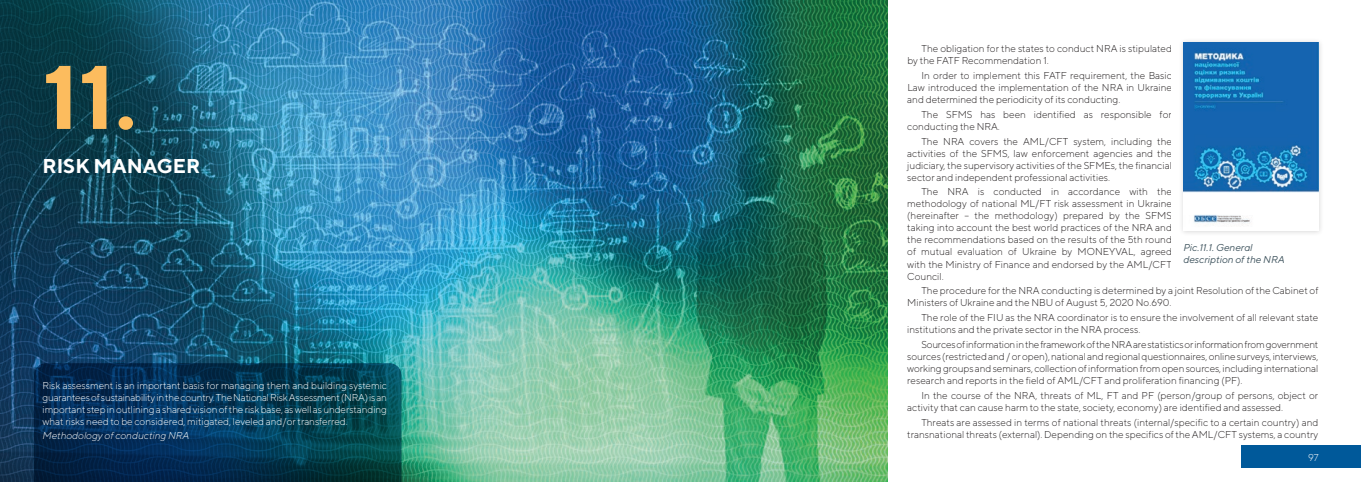
<style>
.page{position:relative;width:1361px;height:482px;background:#fff}
.page>*{position:absolute;margin:0;border:0;box-sizing:border-box;transform-origin:0 0}
.t1{font:700 90px "TT Norms";color:#fcbc5e}
.t2{font:700 20px "TT Norms";color:#fff}
.t3{font:300 10px/12px "TT Norms";color:#231f20}
.t4{font:300 10px/12px "TT Norms";letter-spacing:-.005em;color:#fff;text-align:justify}
.t5{font:italic 10px/12px "TT Norms";color:#3e535d}
.t6{font:italic 300 10px "TT Norms";color:#fff}
</style>
<div class="page">
<img style="left:0;top:0;width:887px;height:482px">
<div style="left:1242px;top:445px;width:119px;height:23px;background:#00599a"></div>
<svg style="left:34px;top:363px;width:367px;height:119px;background:#033553"></svg>
<div style="left:1178px;top:37px;width:145px;height:199px;background:#231f20;opacity:.2"></div>
<img style="left:1183px;top:43px;width:135px;height:188px">
<h1 class="t1" style="left:43px;top:41px;width:96px">11.</h1>
<h2 class="t2" style="left:43px;top:153px;width:159px">RISK MANAGER</h2>
<p class="t4" style="left:43px;top:379px;width:346px">Risk assessment is an important basis for managing them and building systemic guaranteesofsustainabilityinthecountry.TheNationalRiskAssessment(NRA)isan important stepinoutlininga sharedvisionoftheriskbase, aswell asunderstanding what risks need to be considered, mitigated, leveled and/or transferred.</p>
<p class="t6" style="left:43px;top:430px;width:148px">Methodology of conducting NRA</p>
<p class="t3" style="left:907px;top:42px;width:266px;text-indent:14px">The obligation for the states to conduct NRA is stipulated by the FATF Recommendation 1.</p>
<p class="t3" style="left:907px;top:69px;width:266px;text-align:justify;text-indent:14px">In order to implement this FATF requirement, the Basic Law introduced the implementation of the NRA in Ukraine and determined the periodicity of its conducting.</p>
<p class="t3" style="left:907px;top:108px;width:266px;text-indent:14px">The SFMS has been identified as responsible for conducting the NRA.</p>
<p class="t3" style="left:907px;top:135px;width:266px;text-align:justify;text-indent:14px">The NRA covers the AML/CFT system, including the activities of the SFMS, law enforcement agencies and the judiciary, the supervisory activities of the SFMEs, the financial sector and independent professional activities.</p>
<p class="t3" style="left:907px;top:186px;width:266px;text-align:justify;text-indent:14px">The NRA is conducted in accordance with the methodology of national ML/FT risk assessment in Ukraine (hereinafter – the methodology) prepared by the SFMS taking into account the best world practices of the NRA and the recommendations based on the results of the 5th round of mutual evaluation of Ukraine by MONEYVAL, agreed with the Ministry of Finance and endorsed by the AML/CFT Council.</p>
<p class="t3" style="left:907px;top:285px;width:413px;text-indent:14px">The procedure for the NRA conducting is determined by a joint Resolution of the Cabinet of<br>Ministers of Ukraine and the NBU of August 5, 2020 No.690.</p>
<p class="t3" style="left:907px;top:311px;width:413px;text-indent:14px">The role of the FIU as the NRA coordinator is to ensure the involvement of all relevant state institutions and the private sector in the NRA process.</p>
<p class="t3" style="left:907px;top:338px;width:413px;text-align:justify;text-indent:14px">SourcesofinformationintheframeworkoftheNRAarestatisticsorinformationfromgovernment sources (restrictedand / oropen),national andregionalquestionnaires,onlinesurveys, interviews, workinggroups andseminars, collectionofinformationfromopensources, includinginternational research and reports in the field of AML/CFT and proliferation financing (PF).</p>
<p class="t3" style="left:907px;top:389px;width:413px;text-indent:14px">In the course of the NRA, threats of ML, FT and PF (person/group of persons, object or activity that can cause harm to the state, society, economy) are identified and assessed.</p>
<p class="t3" style="left:907px;top:416px;width:413px;text-align:right">Threats are assessed in terms of national threats (internal/specific to a certain country) and transnational threats (external). Depending on the specifics of the AML/CFT systems, a country</p>
<p class="t5" style="left:1183px;top:241px;width:103px">Pic.11.1. General description of the NRA</p>
<p class="t4" style="left:1308px;top:451px;width:12px">97</p>
</div>
